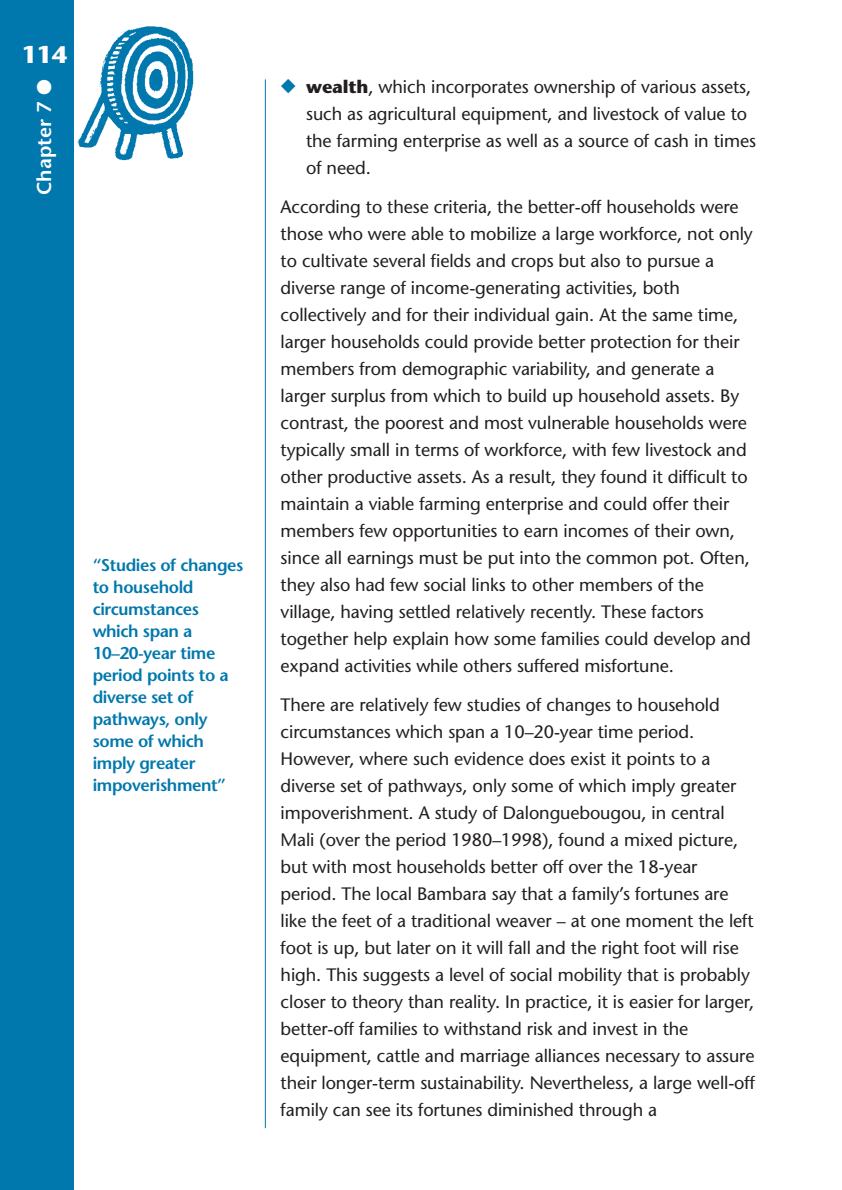
<style>
.page{position:relative;width:842px;height:1190px;background:#fff}
.page>*{position:absolute;margin:0;border:0;box-sizing:border-box;transform-origin:0 0}
.t1{font:700 24px "Stone Sans";color:#fff}
.t2{font:600 20px "Stone Sans";color:#fff}
.t3{font:18px/27px "Stone Sans";letter-spacing:-.005em;color:#231f1f}
.t4{font:600 17px/22px "Stone Sans";letter-spacing:-.025em;color:#0078ad}
.s1{color:#0078ad}
.s2{font-weight:700}
</style>
<div class="page">
<div style="left:0;top:0;width:74px;height:1190px;background:#0078ad"></div>
<hr style="left:265px;top:79px;width:1px;height:1049px;background:#0078ad">
<img style="left:77px;top:26px;width:117px;height:135px">
<h1 class="t1" style="left:22px;top:45px;width:47px">114</h1>
<p class="t2" style="left:36px;top:195px;width:117px;rotate:-90deg">Chapter 7 ●</p>
<p class="t3" style="left:306px;top:75px;width:451px;text-indent:-26px"><span class="s1">◆</span> <span class="s2">wealth</span>, which incorporates ownership of various assets, such as agricultural equipment, and livestock of value to the farming enterprise as well as a source of cash in times of need.</p>
<p class="t3" style="left:281px;top:195px;width:474px">According to these criteria, the better-off households were those who were able to mobilize a large workforce, not only to cultivate several fields and crops but also to pursue a diverse range of income-generating activities, both collectively and for their individual gain. At the same time, larger households could provide better protection for their members from demographic variability, and generate a larger surplus from which to build up household assets. By contrast, the poorest and most vulnerable households were typically small in terms of workforce, with few livestock and other productive assets. As a result, they found it difficult to maintain a viable farming enterprise and could offer their members few opportunities to earn incomes of their own, since all earnings must be put into the common pot. Often, they also had few social links to other members of the village, having settled relatively recently. These factors together help explain how some families could develop and expand activities while others suffered misfortune.</p>
<p class="t3" style="left:281px;top:693px;width:476px">There are relatively few studies of changes to household circumstances which span a 10–20-year time period.<br>However, where such evidence does exist it points to a diverse set of pathways, only some of which imply greater impoverishment. A study of Dalonguebougou, in central Mali (over the period 1980–1998), found a mixed picture, but with most households better off over the 18-year period. The local Bambara say that a family’s fortunes are like the feet of a traditional weaver – at one moment the left foot is up, but later on it will fall and the right foot will rise high. This suggests a level of social mobility that is probably closer to theory than reality. In practice, it is easier for larger, better-off families to withstand risk and invest in the equipment, cattle and marriage alliances necessary to assure their longer-term sustainability. Nevertheless, a large well-off family can see its fortunes diminished through a</p>
<p class="t4" style="left:93px;top:556px;width:152px">“Studies of changes to household circumstances which span a<br>10–20-year time period points to a diverse set of pathways, only some of which imply greater impoverishment”</p>
</div>
